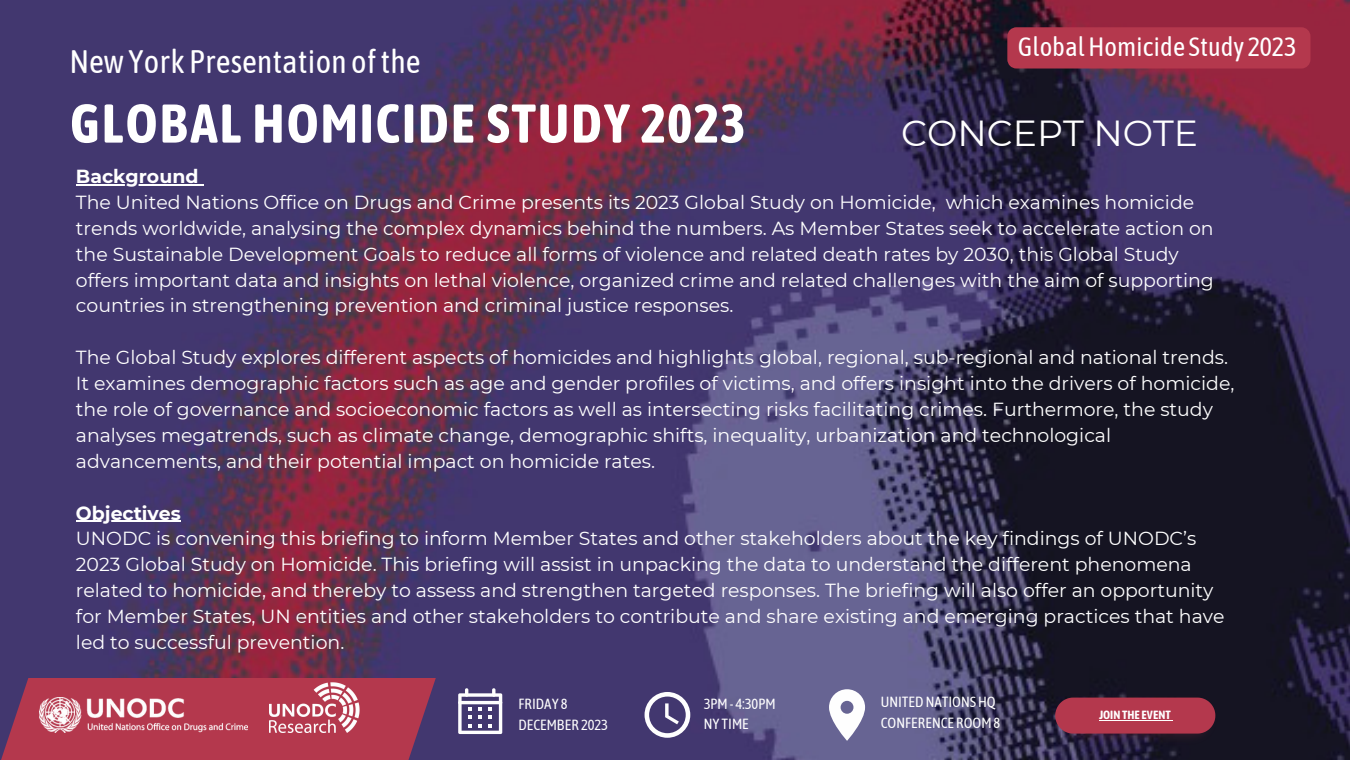
<style>
.page{position:relative;width:1350px;height:760px;background:#fff}
.page>*{position:absolute;margin:0;border:0;box-sizing:border-box;transform-origin:0 0}
.t1{font:700 54.45px "Asap Condensed";letter-spacing:.03em;color:#fff}
.t2{font:36.15px "Montserrat";color:#fff}
.t3{font:32.4px "Asap Condensed";color:#fff}
.t4{font:26.4px "Asap Condensed";color:#fff}
.t5{font:18.9px/25.8px "Montserrat";color:#fff}
.t6{font:700 18.9px "Montserrat";color:#fff}
.t7{font:14.7px "Asap Condensed";color:#fff}
.t8{font:14.7px/20.2px "Asap Condensed";color:#fefefe}
.t9{font:700 11.85px "Asap Condensed";color:#fff}
</style>
<div class="page">
<img style="left:0;top:0;width:1350px;height:759px">
<div style="left:224px;top:677px;width:212px;height:82px;background:#b4384d"></div>
<div style="left:0;top:677px;width:297px;height:82px;background:#b4384d"></div>
<hr style="left:76px;top:184px;width:122px;height:1px;background:#fff">
<hr style="left:76px;top:520px;width:105px;height:1px;background:#fff">
<svg style="left:458px;top:688px;width:44px;height:45px"></svg>
<svg style="left:645px;top:691px;width:45px;height:46px"></svg>
<svg style="left:829px;top:689px;width:36px;height:51px"></svg>
<img style="left:270px;top:682px;width:90px;height:50px">
<img style="left:39px;top:697px;width:208px;height:35px">
<div style="left:1007px;top:27px;width:303px;height:41px;background:#b4384d"></div>
<img style="left:1054px;top:694px;width:163px;height:50px">
<svg style="left:1055px;top:697px;width:160px;height:36px;background:#ab384d"></svg>
<p class="t3" style="left:70px;top:42px;width:352px">NewYork Presentation ofthe</p>
<p class="t1" style="left:70px;top:92px;width:677px">GLOBAL HOMICIDE STUDY 2023</p>
<p class="t4" style="left:1018px;top:32px;width:280px">GlobalHomicide Study 2023</p>
<p class="t2" style="left:901px;top:111px;width:298px">CONCEPT NOTE</p>
<p class="t6" style="left:76px;top:164px;width:124px">Background</p>
<p class="t5" style="left:76px;top:189px;width:1140px">The United Nations Office on Drugs and Crime presents its 2023 Global Study on Homicide, which examines homicide trends worldwide, analysing the complex dynamics behind the numbers. As Member States seek to accelerate action on the Sustainable Development Goals to reduce all forms of violence and related death rates by 2030, this Global Study offers important data and insights on lethal violence, organized crime and related challenges with the aim of supporting countries in strengthening prevention and criminal justice responses.</p>
<p class="t5" style="left:76px;top:344px;width:1160px">The Global Study explores different aspects of homicides and highlights global, regional, sub-regional and national trends.<br>It examines demographic factors such as age and gender profiles of victims, and offers insight into the drivers of homicide, the role of governance and socioeconomic factors as well as intersecting risks facilitating crimes. Furthermore, the study analyses megatrends, such as climate change, demographic shifts, inequality, urbanization and technological advancements, and their potential impact on homicide rates.</p>
<p class="t6" style="left:76px;top:501px;width:106px">Objectives</p>
<p class="t5" style="left:76px;top:525px;width:1150px">UNODC is convening this briefing to inform Member States and other stakeholders about the key findings of UNODC’s 2023 Global Study on Homicide. This briefing will assist in unpacking the data to understand the different phenomena related to homicide, and thereby to assess and strengthen targeted responses. The briefing will also offer an opportunity for Member States, UN entities and other stakeholders to contribute and share existing and emerging practices that have led to successful prevention.</p>
<p class="t8" style="left:518px;top:693px;width:91px">FRIDAY 8<br>DECEMBER 2023</p>
<p class="t7" style="left:704px;top:695px;width:73px">3PM- 4:30PM</p>
<p class="t7" style="left:704px;top:715px;width:47px">NY TIME</p>
<p class="t7" style="left:881px;top:693px;width:116px">UNITEDNATIONSHQ</p>
<p class="t7" style="left:881px;top:713px;width:121px">CONFERENCE ROOM8</p>
<p class="t9" style="left:1099px;top:707px;width:73px">JOINTHE EVENT</p>
</div>
